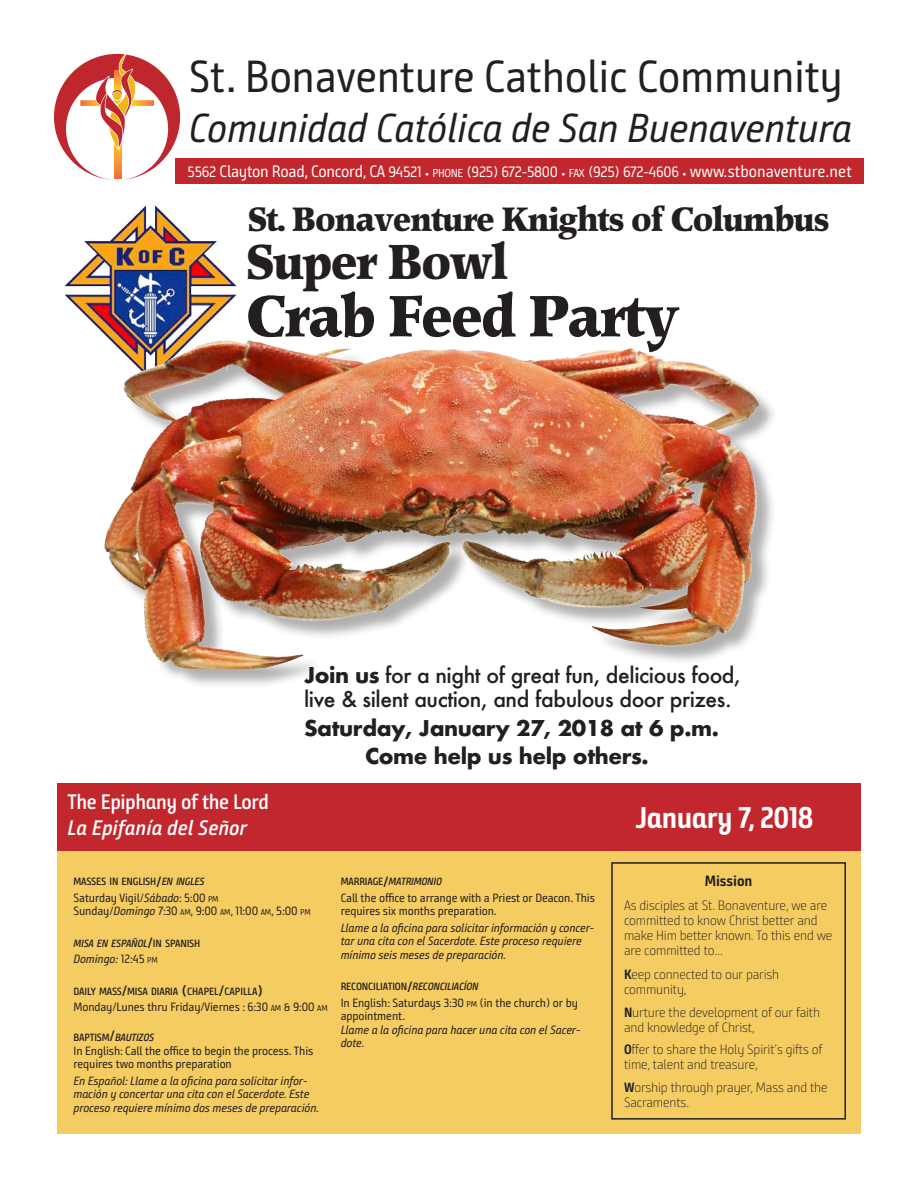
<style>
.page{position:relative;width:918px;height:1188px;background:#fff}
.page>*{position:absolute;margin:0;border:0;box-sizing:border-box;transform-origin:0 0}
.t1{font:700 57.45px "Poppl Pontifex BE";letter-spacing:-.02em;color:#231f20}
.t2{font:700 48.45px "Poppl Pontifex BE";letter-spacing:-.02em;color:#231f20}
.t3{font:45px "Bunday Sans";letter-spacing:-.01em;color:#231f20}
.t4{font:italic 40.5px "Bunday Sans";letter-spacing:-.01em;color:#231f20}
.t5{font:700 33.3px "Poppl Pontifex BE";letter-spacing:-.02em;color:#231f20}
.t6{font:30px "Bunday Sans Bold Up";letter-spacing:-.02em;color:#fff}
.t7{font:500 21.15px/24.2px "Futura";letter-spacing:-.02em;color:#231f20}
.t8{font:700 21.15px/28.8px "Futura";letter-spacing:-.02em;color:#231f20;text-align:center}
.t9{font:21px "Bunday Sans Semi Bold Up";letter-spacing:-.02em;color:#fff}
.t10{font:21px "Bunday Sans Semi Bold Up It";color:#fff}
.t11{font:16.5px "Bunday Sans";letter-spacing:-.015em;color:#fff}
.t12{font:15px "Bunday Sans Bold Up";letter-spacing:-.01em;color:#231f20}
.t13{font:300 13.5px/15px "Bunday Sans";letter-spacing:-.01em;color:#231f20}
.t14{font:12px/13.5px "Bunday Sans";letter-spacing:-.01em;color:#231f20}
.t15{font:italic 12px/13.5px "Bunday Sans";letter-spacing:-.01em;color:#231f20}
.t16{font:600 10.5px "Bunday Sans";letter-spacing:-.015em;color:#231f20}
.t17{font:italic 600 10.5px "Bunday Sans";letter-spacing:-.015em;color:#231f20}
.s1{font-size:15px}
.s2{font-size:11.55px}
.s3{font-weight:700}
.s4{font-style:italic}
.s5{font-size:8.4px}
.s6{font-style:normal;font-size:15px}
.s7{font-style:normal}
.s8{font-style:normal;font-size:8.4px}
.s9{font-size:14.85px}
.s10{font-family:"Bunday Sans Bold Up";font-weight:400}
</style>
<div class="page">
<div style="left:57px;top:842px;width:804px;height:292px;background:#f4cc61"></div>
<div style="left:57px;top:783px;width:804px;height:67px;background:#c1272d"></div>
<div style="left:611px;top:862px;width:235px;height:258px;border:2px solid #231f20"></div>
<svg style="left:54px;top:54px;width:126px;height:126px"></svg>
<div style="left:176px;top:158px;width:688px;height:26px;background:#c1272d"></div>
<img style="left:65px;top:205px;width:172px;height:135px">
<div style="left:108px;top:343px;width:670px;height:346px;background:#231f20;opacity:.36"></div>
<img style="left:105px;top:340px;width:653px;height:328px">
<h3 class="t3" style="left:189px;top:50px;width:656px">St. Bonaventure Catholic Community</h3>
<h3 class="t4" style="left:189px;top:103px;width:665px">Comunidad Católica de San Buenaventura</h3>
<h3 class="t11" style="left:188px;top:162px;width:666px"><span class="s1">5562</span> Clayton Road, Concord, CA <span class="s1">94521</span> • <span class="s2">PHONE</span> <span class="s1">(925) 672-5800</span> • <span class="s2">FAX</span> <span class="s1">(925) 672-4606</span> • www.stbonaventure.net</h3>
<h3 class="t5" style="left:248px;top:199px;width:583px">St. Bonaventure Knights of Columbus</h3>
<h2 class="t2" style="left:246px;top:234px;width:263px">Super Bowl</h2>
<h1 class="t1" style="left:246px;top:283px;width:435px">Crab Feed Party</h1>
<h3 class="t9" style="left:68px;top:789px;width:203px">The Epiphany of the Lord</h3>
<h3 class="t10" style="left:68px;top:815px;width:181px">La Epifanía del Señor</h3>
<h3 class="t7" style="left:304px;top:663px;width:438px"><span class="s3">Join us</span> for a night of great fun, delicious food, live &amp; silent auction, and fabulous door prizes.</h3>
<h3 class="t8" style="left:304px;top:713px;width:416px">Saturday, January 27, 2018 at 6 p.m.<br>Come help us help others.</h3>
<h3 class="t6" style="left:636px;top:800px;width:179px">January 7, 2018</h3>
<p class="t16" style="left:74px;top:875px;width:132px">MASSES IN ENGLISH<span class="s1">/</span><span class="s4">EN INGLES</span></p>
<p class="t14" style="left:73px;top:891px;width:239px">Saturday Vigil/<span class="s4">Sábado</span>: 5:00 <span class="s5">PM<br></span>Sunday/<span class="s4">Domingo</span> 7:30 <span class="s5">AM</span>, 9:00 <span class="s5">AM</span>, 11:00 <span class="s5">AM</span>, 5:00 <span class="s5">PM</span></p>
<p class="t17" style="left:74px;top:937px;width:128px">MISA EN ESPAÑOL<span class="s6">/</span><span class="s7">IN SPANISH</span></p>
<p class="t15" style="left:74px;top:952px;width:86px">Domingo: <span class="s7">12:45</span> <span class="s8">PM</span></p>
<p class="t16" style="left:74px;top:985px;width:191px">DAILY MASS<span class="s1">/</span>MISA DIARIA <span class="s1">(</span>CHAPEL<span class="s1">/</span>CAPILLA<span class="s9">)</span></p>
<p class="t14" style="left:74px;top:1000px;width:256px">Monday/Lunes thru Friday/Viernes : 6:30 <span class="s5">AM</span> &amp; 9:00 <span class="s5">AM</span></p>
<p class="t17" style="left:74px;top:1031px;width:82px"><span class="s7">BAPTISM</span><span class="s6">/</span>BAUTIZOS</p>
<p class="t14" style="left:74px;top:1044px;width:241px">In English: Call the office to begin the process. This requires two months preparation</p>
<p class="t15" style="left:74px;top:1074px;width:247px">En Español: Llame a la oficina para solicitar infor&shy;mación y concertar una cita con el Sacerdote. Este proceso requiere mínimo dos meses de preparación.</p>
<p class="t17" style="left:341px;top:875px;width:103px"><span class="s7">MARRIAGE</span><span class="s6">/</span>MATRIMONIO</p>
<p class="t14" style="left:341px;top:891px;width:256px">Call the office to arrange with a Priest or Deacon. This requires six months preparation.</p>
<p class="t15" style="left:341px;top:921px;width:255px">Llame a la oficina para solicitar información y concer&shy;tar una cita con el Sacerdote. Este proceso requiere mínimo seis meses de preparación.</p>
<p class="t16" style="left:341px;top:980px;width:139px">RECONCILIATION<span class="s1">/</span><span class="s4">RECONCILIACÍON</span></p>
<p class="t14" style="left:341px;top:996px;width:239px">In English: Saturdays 3:30 <span class="s5">PM</span> (in the church) or by appointment.</p>
<p class="t15" style="left:341px;top:1023px;width:241px">Llame a la oficina para hacer una cita con el Sacer&shy;dote.</p>
<p class="t12" style="left:705px;top:872px;width:49px">Mission</p>
<p class="t13" style="left:624px;top:898px;width:210px">As disciples at St. Bonaventure, we are committed to know Christ better and make Him better known. To this end we are committed to…</p>
<p class="t13" style="left:624px;top:967px;width:157px"><span class="s3">K</span>eep connected to our parish community,</p>
<p class="t13" style="left:624px;top:1005px;width:198px"><span class="s10">N</span>urture the development of our faith and knowledge of Christ,</p>
<p class="t13" style="left:624px;top:1042px;width:200px"><span class="s10">O</span>ffer to share the Holy Spirit’s gifts of time, talent and treasure,</p>
<p class="t13" style="left:624px;top:1080px;width:205px"><span class="s10">W</span>orship through prayer, Mass and the<br>Sacraments.</p>
</div>
